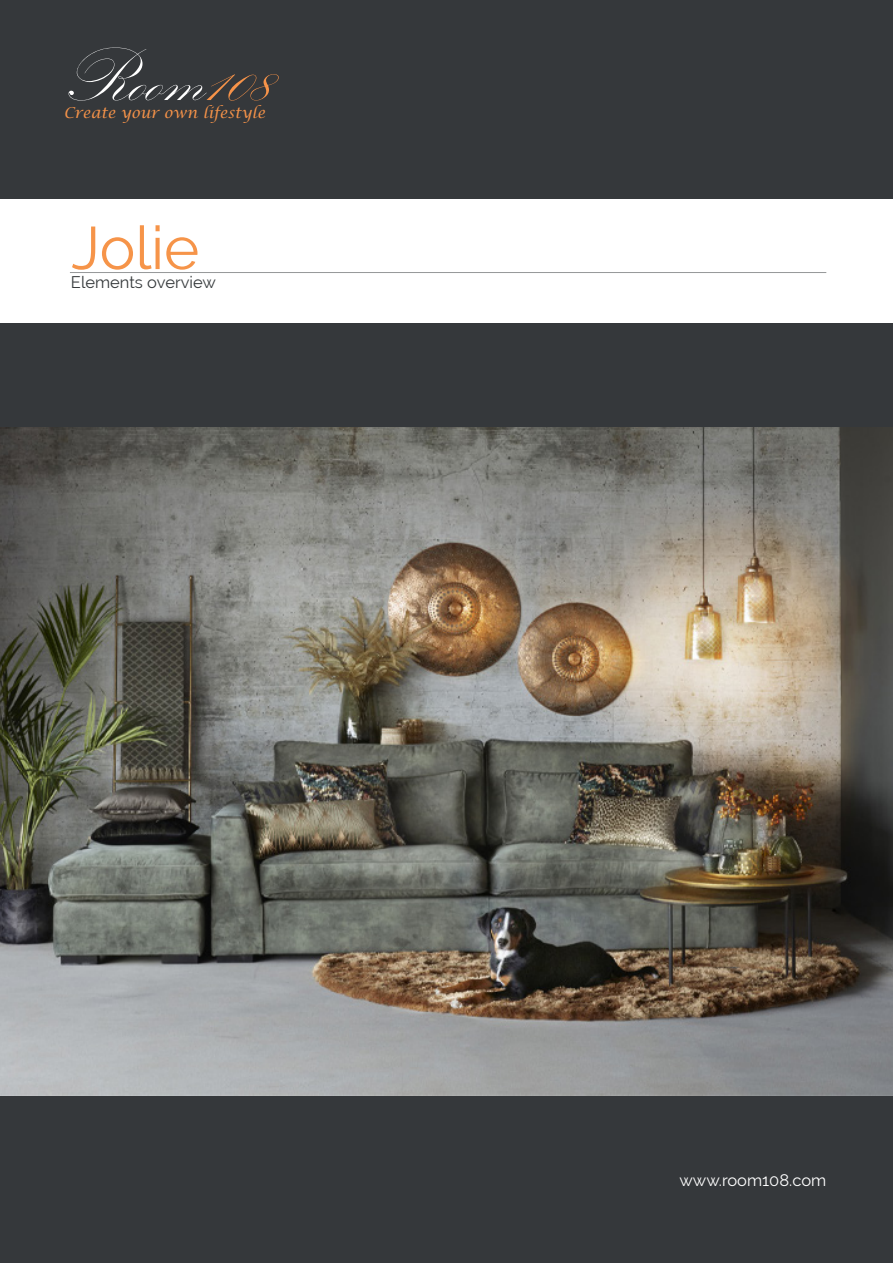
<style>
.page{position:relative;width:893px;height:1263px;background:#fff}
.page>*{position:absolute;margin:0;border:0;box-sizing:border-box;transform-origin:0 0}
.t1{font:77.4px "Kunstler Script";color:#fff}
.t2{font:60px "Raleway";color:#f69449}
.t3{font:16.5px "Raleway";color:#35393b}
.t4{font:16.5px "Raleway";color:#fff}
.t5{font:italic 15px "Lucida Calligraphy";color:#f49249}
.s1{color:#f69349}
</style>
<div class="page">
<div style="left:0;top:0;width:893px;height:198px;background:#35383b"></div>
<div style="left:0;top:1095px;width:893px;height:168px;background:#35383b"></div>
<hr style="left:70px;top:272px;width:756px;height:1px;background:#959798">
<div style="left:0;top:324px;width:893px;height:104px;background:#35383b"></div>
<img style="left:0;top:428px;width:893px;height:668px">
<h1 class="t1" style="left:59px;top:36px;width:212px">Room<span class="s1">108</span></h1>
<p class="t5" style="left:64px;top:104px;width:203px">Create your own lifestyle</p>
<p class="t2" style="left:71px;top:213px;width:130px">Jolie</p>
<p class="t3" style="left:71px;top:273px;width:147px">Elements overview</p>
<p class="t4" style="left:679px;top:1170px;width:148px">www.room108.com</p>
</div>
